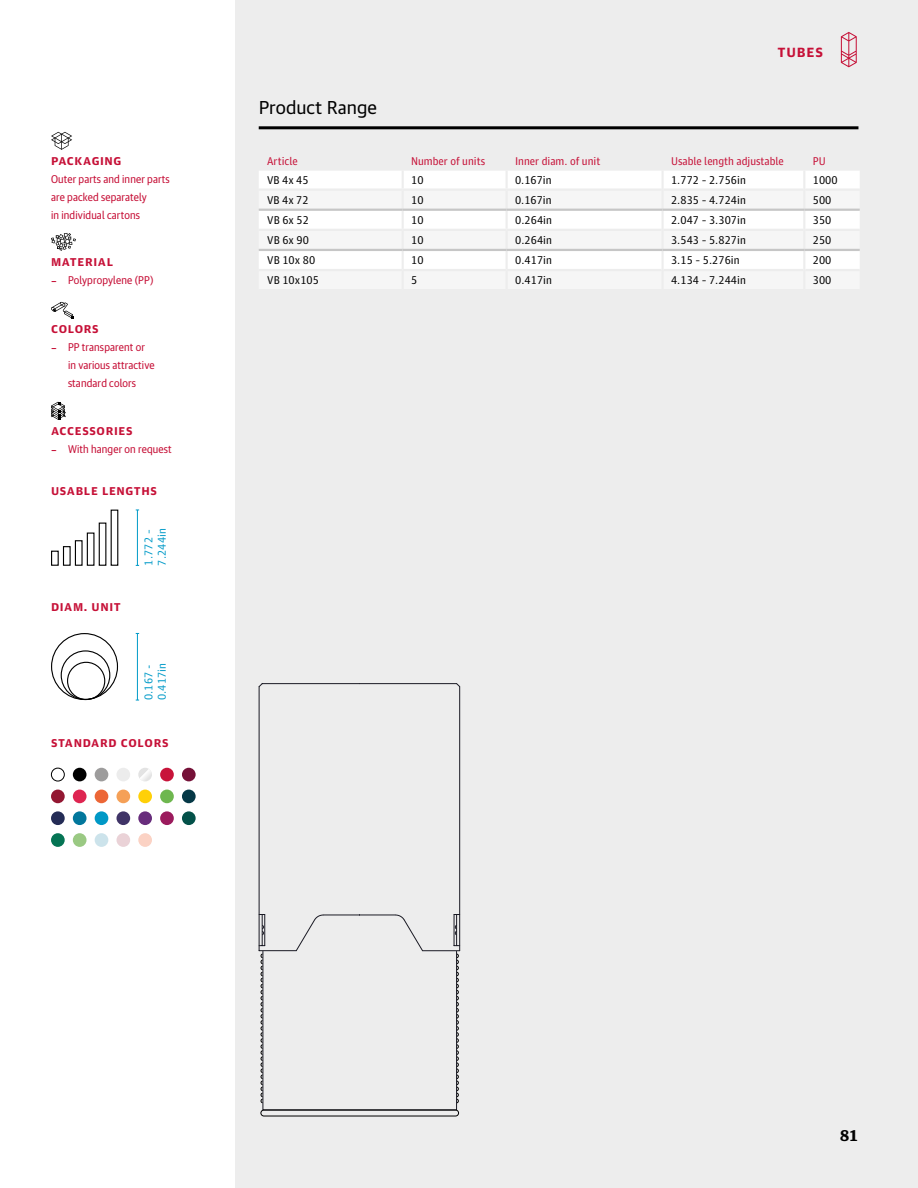
<style>
.page{position:relative;width:918px;height:1188px;background:#fff}
.page>*{position:absolute;margin:0;border:0;box-sizing:border-box;transform-origin:0 0}
.t1{font:18px "Guardian Text Sans";color:#000}
.t2{font:700 15px "Guardian Text Sans";letter-spacing:.05em;color:#c61037}
.t3{font:700 15px "Guardian Text Egyp";color:#000}
.t4{font:700 12.75px "Guardian Text Sans";letter-spacing:.05em;color:#c61037}
.t5{font:11.25px "Guardian Agate Sans 1";letter-spacing:.005em;color:#000}
.t6{font:11.25px/18px "Guardian Sans Narrow";letter-spacing:.015em;color:#c61037}
.t7{font:11.25px "Guardian Agate Sans 1";color:#c61037}
.t8{font:11.25px/13.5px "Guardian Agate Sans 1";letter-spacing:.015em;color:#009ac8}
.s1{font-weight:500}
</style>
<div class="page">
<div style="left:235px;top:0;width:683px;height:1188px;background:#ededed"></div>
<div style="left:51px;top:768px;width:14px;height:13px;border:1px solid #000;border-radius:50%"></div>
<div style="left:73px;top:768px;width:14px;height:13px;background:#000;border-radius:50%"></div>
<div style="left:73px;top:790px;width:14px;height:13px;background:#de2551;border-radius:50%"></div>
<div style="left:73px;top:811px;width:14px;height:14px;background:#02779c;border-radius:50%"></div>
<div style="left:73px;top:833px;width:14px;height:14px;background:#9ac983;border-radius:50%"></div>
<div style="left:51px;top:790px;width:14px;height:13px;background:#931732;border-radius:50%"></div>
<div style="left:51px;top:811px;width:14px;height:14px;background:#242c56;border-radius:50%"></div>
<div style="left:51px;top:833px;width:14px;height:14px;background:#057454;border-radius:50%"></div>
<div style="left:95px;top:768px;width:13px;height:13px;background:#9d9c9c;border-radius:50%"></div>
<div style="left:95px;top:790px;width:13px;height:13px;background:#ec6636;border-radius:50%"></div>
<div style="left:95px;top:811px;width:13px;height:14px;background:#0098c6;border-radius:50%"></div>
<div style="left:95px;top:833px;width:13px;height:14px;background:#cce3eb;border-radius:50%"></div>
<div style="left:116px;top:768px;width:14px;height:13px;background:#ececec;border-radius:50%"></div>
<div style="left:116px;top:790px;width:14px;height:13px;background:#f5a057;border-radius:50%"></div>
<div style="left:116px;top:811px;width:14px;height:14px;background:#403467;border-radius:50%"></div>
<div style="left:116px;top:833px;width:14px;height:14px;background:#ead2d7;border-radius:50%"></div>
<svg style="left:138px;top:768px;width:14px;height:13px"></svg>
<div style="left:138px;top:790px;width:14px;height:13px;background:#ffd008;border-radius:50%"></div>
<div style="left:138px;top:811px;width:14px;height:14px;background:#682d7c;border-radius:50%"></div>
<div style="left:138px;top:833px;width:14px;height:14px;background:#fbd2c4;border-radius:50%"></div>
<div style="left:160px;top:768px;width:14px;height:13px;background:#c8143a;border-radius:50%"></div>
<div style="left:160px;top:790px;width:14px;height:13px;background:#6eb74f;border-radius:50%"></div>
<div style="left:160px;top:811px;width:14px;height:14px;background:#9b1b5d;border-radius:50%"></div>
<div style="left:182px;top:768px;width:14px;height:13px;background:#751138;border-radius:50%"></div>
<div style="left:182px;top:790px;width:14px;height:13px;background:#053846;border-radius:50%"></div>
<div style="left:182px;top:811px;width:14px;height:14px;background:#035149;border-radius:50%"></div>
<hr style="left:137px;top:633px;width:1px;height:67px;background:#009ac8">
<svg style="left:51px;top:132px;width:21px;height:18px"></svg>
<svg style="left:51px;top:233px;width:25px;height:18px"></svg>
<svg style="left:51px;top:302px;width:23px;height:17px"></svg>
<svg style="left:51px;top:402px;width:15px;height:18px"></svg>
<svg style="left:51px;top:509px;width:68px;height:57px"></svg>
<hr style="left:137px;top:510px;width:1px;height:55px;background:#009ac8">
<svg style="left:841px;top:32px;width:16px;height:35px"></svg>
<div style="left:51px;top:633px;width:67px;height:67px;border:1px solid #000;border-radius:50%"></div>
<div style="left:61px;top:650px;width:49px;height:50px;border:1px solid #000;border-radius:50%"></div>
<div style="left:67px;top:662px;width:38px;height:38px;border:1px solid #000;border-radius:50%"></div>
<svg style="left:260px;top:953px;width:199px;height:151px"></svg>
<div style="left:263px;top:951px;width:194px;height:159px;border:1px solid #1a1a24"></div>
<div style="left:261px;top:1110px;width:198px;height:6px;border:1px solid #000;border-radius:3px"></div>
<svg style="left:258px;top:683px;width:199px;height:269px"></svg>
<hr style="left:259px;top:126px;width:599px;height:3px;background:#000">
<div style="left:259px;top:171px;width:601px;height:17px;background:#fff"></div>
<svg style="left:259px;top:208px;width:601px;height:61px;fill:#fff"></svg>
<svg style="left:402px;top:171px;width:2px;height:98px"></svg>
<svg style="left:506px;top:171px;width:2px;height:98px"></svg>
<hr style="left:259px;top:188px;width:144px;height:3px;background:#ededed">
<hr style="left:403px;top:188px;width:104px;height:3px;background:#ededed">
<hr style="left:507px;top:188px;width:155px;height:3px;background:#ededed">
<hr style="left:259px;top:229px;width:144px;height:2px;background:#ededed">
<hr style="left:403px;top:229px;width:104px;height:2px;background:#ededed">
<hr style="left:507px;top:229px;width:155px;height:2px;background:#ededed">
<hr style="left:664px;top:229px;width:139px;height:2px;background:#ededed">
<hr style="left:805px;top:229px;width:55px;height:2px;background:#ededed">
<svg style="left:662px;top:171px;width:2px;height:98px"></svg>
<svg style="left:803px;top:171px;width:2px;height:98px"></svg>
<hr style="left:259px;top:209px;width:144px;height:2px;background:#c6c6c6">
<hr style="left:403px;top:209px;width:104px;height:2px;background:#c6c6c6">
<hr style="left:507px;top:209px;width:156px;height:2px;background:#c6c6c6">
<hr style="left:663px;top:209px;width:141px;height:2px;background:#c6c6c6">
<hr style="left:804px;top:209px;width:56px;height:2px;background:#c6c6c6">
<hr style="left:259px;top:249px;width:144px;height:2px;background:#c6c6c6">
<hr style="left:403px;top:249px;width:104px;height:2px;background:#c6c6c6">
<hr style="left:507px;top:249px;width:156px;height:2px;background:#c6c6c6">
<hr style="left:663px;top:249px;width:141px;height:2px;background:#c6c6c6">
<hr style="left:804px;top:249px;width:56px;height:2px;background:#c6c6c6">
<p class="t4" style="left:51px;top:150px;width:72px">PACKAGING</p>
<p class="t6" style="left:51px;top:169px;width:120px">Outer parts and inner parts are packed separately<br>in individual cartons</p>
<p class="t4" style="left:51px;top:251px;width:64px">MATERIAL</p>
<p class="t6" style="left:51px;top:270px;width:104px"><span class="s1">−</span> Polypropylene (PP)</p>
<p class="t4" style="left:51px;top:318px;width:49px">COLORS</p>
<p class="t6" style="left:68px;top:337px;width:88px;text-indent:-17px"><span class="s1">−</span> PP transparent or in various attractive standard colors</p>
<p class="t4" style="left:51px;top:420px;width:83px">ACCESSORIES</p>
<p class="t6" style="left:51px;top:439px;width:122px"><span class="s1">−</span> With hanger on request</p>
<p class="t4" style="left:51px;top:479px;width:108px">USABLE LENGTHS</p>
<p class="t4" style="left:51px;top:596px;width:71px">DIAM. UNIT</p>
<p class="t8" style="left:141px;top:566px;width:39px;rotate:-90deg">1.772 –<br>7.244in</p>
<p class="t8" style="left:141px;top:700px;width:39px;rotate:-90deg">0.167 -<br>0.417in</p>
<p class="t4" style="left:51px;top:732px;width:119px">STANDARD COLORS</p>
<h1 class="t1" style="left:259px;top:93px;width:120px">Product Range</h1>
<h2 class="t2" style="left:778px;top:39px;width:47px">TUBES</h2>
<p class="t7" style="left:267px;top:153px;width:32px">Article</p>
<p class="t7" style="left:411px;top:153px;width:76px">Number of units</p>
<p class="t7" style="left:515px;top:153px;width:87px">Inner diam. of unit</p>
<p class="t7" style="left:671px;top:153px;width:114px">Usable length adjustable</p>
<p class="t7" style="left:813px;top:153px;width:14px">PU</p>
<p class="t5" style="left:267px;top:172px;width:43px">VB 4x 45</p>
<p class="t5" style="left:411px;top:172px;width:14px">10</p>
<p class="t5" style="left:515px;top:172px;width:38px">0.167in</p>
<p class="t5" style="left:671px;top:172px;width:76px">1.772 – 2.756in</p>
<p class="t5" style="left:813px;top:172px;width:26px">1000</p>
<p class="t5" style="left:267px;top:192px;width:43px">VB 4x 72</p>
<p class="t5" style="left:411px;top:192px;width:14px">10</p>
<p class="t5" style="left:515px;top:192px;width:38px">0.167in</p>
<p class="t5" style="left:671px;top:192px;width:76px">2.835 – 4.724in</p>
<p class="t5" style="left:813px;top:192px;width:20px">500</p>
<p class="t5" style="left:267px;top:212px;width:43px">VB 6x 52</p>
<p class="t5" style="left:411px;top:212px;width:14px">10</p>
<p class="t5" style="left:515px;top:212px;width:38px">0.264in</p>
<p class="t5" style="left:671px;top:212px;width:76px">2.047 – 3.307in</p>
<p class="t5" style="left:813px;top:212px;width:20px">350</p>
<p class="t5" style="left:267px;top:232px;width:43px">VB 6x 90</p>
<p class="t5" style="left:411px;top:232px;width:14px">10</p>
<p class="t5" style="left:515px;top:232px;width:38px">0.264in</p>
<p class="t5" style="left:671px;top:232px;width:76px">3.543 – 5.827in</p>
<p class="t5" style="left:813px;top:232px;width:20px">250</p>
<p class="t5" style="left:267px;top:252px;width:50px">VB 10x 80</p>
<p class="t5" style="left:411px;top:252px;width:14px">10</p>
<p class="t5" style="left:515px;top:252px;width:38px">0.417in</p>
<p class="t5" style="left:671px;top:252px;width:70px">3.15 – 5.276in</p>
<p class="t5" style="left:813px;top:252px;width:20px">200</p>
<p class="t5" style="left:267px;top:272px;width:53px">VB 10x105</p>
<p class="t5" style="left:411px;top:272px;width:8px">5</p>
<p class="t5" style="left:515px;top:272px;width:38px">0.417in</p>
<p class="t5" style="left:671px;top:272px;width:76px">4.134 – 7.244in</p>
<p class="t5" style="left:813px;top:272px;width:20px">300</p>
<h2 class="t3" style="left:840px;top:1123px;width:20px">81</h2>
</div>
